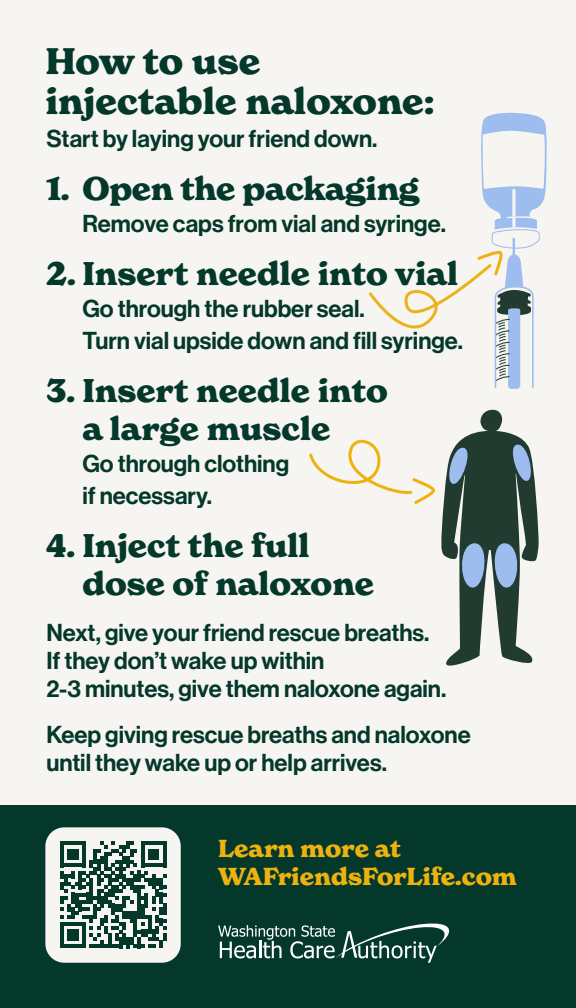
<style>
.page{position:relative;width:576px;height:1008px;background:#fff}
.page>*{position:absolute;margin:0;border:0;box-sizing:border-box;transform-origin:0 0}
.t1{font:700 36px/40px "New Spirit";color:#03382a}
.t2{font:700 32px/38.4px "New Spirit";color:#03382a}
.t3{font:24px/28px "N Haas Grotesk DS Pro 65 Md";color:#03382a}
.t4{font:700 24px "New Spirit";color:#edb20f}
</style>
<div class="page">
<div style="left:0;top:0;width:576px;height:805px;background:#f7f5f2"></div>
<div style="left:0;top:805px;width:576px;height:203px;background:#03382a"></div>
<div style="left:45px;top:827px;width:136px;height:136px;background:#f7f5f2;border-radius:19px"></div>
<svg style="left:60px;top:842px;width:107px;height:106px"></svg>
<svg style="left:218px;top:923px;width:232px;height:40px"></svg>
<svg style="left:440px;top:430px;width:99px;height:239px;fill:#213b30"></svg>
<svg style="left:479px;top:409px;width:24px;height:23px"></svg>
<svg style="left:444px;top:446px;width:30px;height:41px"></svg>
<svg style="left:506px;top:443px;width:30px;height:40px"></svg>
<svg style="left:457px;top:541px;width:65px;height:47px;background:#7f99ae"></svg>
<svg style="left:307px;top:430px;width:131px;height:76px"></svg>
<svg style="left:367px;top:112px;width:181px;height:277px"></svg>
<p class="t1" style="left:45px;top:41px;width:391px">How to use injectable naloxone:</p>
<p class="t3" style="left:46px;top:125px;width:333px">Start by laying your friend down.</p>
<p class="t2" style="left:46px;top:170px;width:375px">1. Open the packaging</p>
<p class="t3" style="left:82px;top:210px;width:365px">Remove caps from vial and syringe.</p>
<p class="t2" style="left:46px;top:255px;width:413px">2. Insert needle into vial</p>
<p class="t3" style="left:82px;top:293px;width:382px;line-height:32px">Go through the rubber seal.<br>Turn vial upside down and fill syringe.</p>
<p class="t2" style="left:82px;top:371px;width:307px;text-indent:-36px">3. Insert needle into a large muscle</p>
<p class="t3" style="left:82px;top:448px;width:208px;line-height:32px">Go through clothing if necessary.</p>
<p class="t2" style="left:82px;top:527px;width:293px;text-indent:-36px">4. Inject the full dose of naloxone</p>
<p class="t3" style="left:46px;top:619px;width:401px">Next, give your friend rescue breaths.<br>If they don’t wake up within<br>2-3 minutes, give them naloxone again.</p>
<p class="t3" style="left:46px;top:721px;width:426px">Keep giving rescue breaths and naloxone until they wake up or help arrives.</p>
<p class="t4" style="left:218px;top:833px;width:185px">Learn more at</p>
<p class="t4" style="left:218px;top:861px;width:300px">WAFriendsForLife.com</p>
</div>
